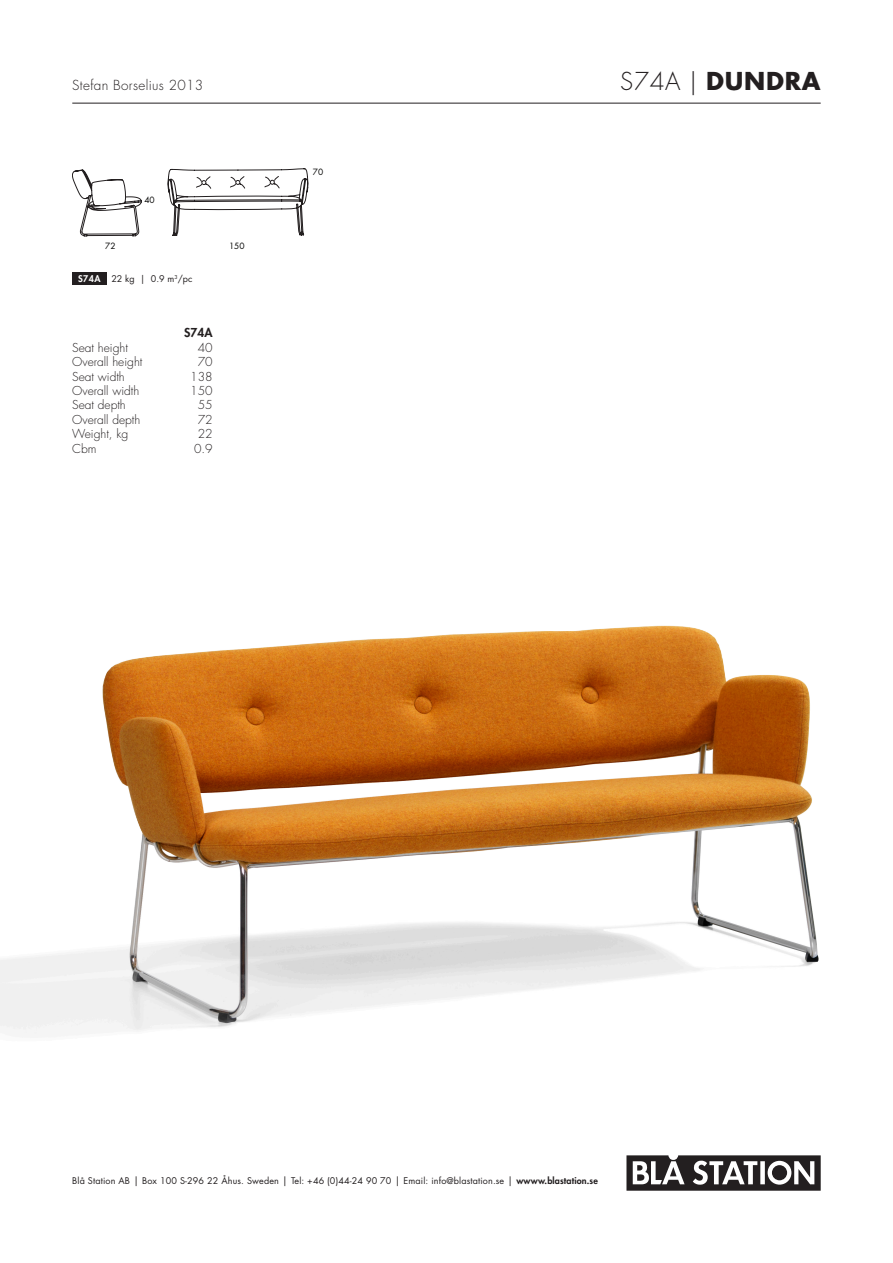
<style>
.page{position:relative;width:893px;height:1263px;background:#fff}
.page>*{position:absolute;margin:0;border:0;box-sizing:border-box;transform-origin:0 0}
.Rubrik{font:700 24px "Futura Std";letter-spacing:.03em;color:#231f20}
.Formgivare{font:300 13.5px "Futura Std";letter-spacing:.025em;color:#231f20}
.Mått{font:300 12px "Futura Std";color:#231f20}
.Mått_rubrik{font:800 12px "Futura Std";color:#231f20}
.Beskrivning{font:9px "Futura Std";letter-spacing:.015em;color:#231f20}
.Beskrivning-2{font:800 9px "Futura Std";color:#fff}
.t1{font:8.4px "Futura Std";color:#050504}
.s1{font-weight:300}
.s2{font-size:9.75px}
.s3{font-weight:800}
</style>
<div class="page">
<svg style="left:626px;top:1155px;width:195px;height:36px"></svg>
<hr style="left:72px;top:103px;width:749px;height:1px;background:#231f20">
<svg style="left:72px;top:168px;width:236px;height:69px"></svg>
<div style="left:72px;top:272px;width:34px;height:13px;background:#231f20"></div>
<img style="left:0;top:625px;width:819px;height:409px">
<p class="Formgivare" style="left:72px;top:77px;width:133px">Stefan Borselius 2013</p>
<p class="Rubrik" style="left:620px;top:65px;width:202px"><span class="s1">S74A |</span> DUNDRA</p>
<p class="t1" style="left:144px;top:194px;width:12px">40</p>
<p class="t1" style="left:105px;top:241px;width:12px">72</p>
<p class="t1" style="left:229px;top:241px;width:17px">150</p>
<p class="Beskrivning" style="left:111px;top:273px;width:82px">22 kg | 0.9 m<sup>3</sup>/pc</p>
<p class="Beskrivning-2" style="left:78px;top:273px;width:24px">S74A</p>
<p class="Mått_rubrik" style="left:184px;top:325px;width:30px">S74A</p>
<p class="Mått" style="left:72px;top:340px;width:57px">Seat height</p>
<p class="Mått" style="left:198px;top:340px;width:16px">40</p>
<p class="Mått" style="left:72px;top:354px;width:72px">Overall height</p>
<p class="Mått" style="left:198px;top:354px;width:16px">70</p>
<p class="Mått" style="left:72px;top:369px;width:54px">Seat width</p>
<p class="Mått" style="left:190px;top:369px;width:24px">138</p>
<p class="Mått" style="left:72px;top:383px;width:69px">Overall width</p>
<p class="Mått" style="left:190px;top:383px;width:24px">150</p>
<p class="Mått" style="left:72px;top:398px;width:55px">Seat depth</p>
<p class="Mått" style="left:198px;top:398px;width:16px">55</p>
<p class="Mått" style="left:72px;top:412px;width:70px">Overall depth</p>
<p class="Mått" style="left:198px;top:412px;width:16px">72</p>
<p class="Mått" style="left:72px;top:426px;width:58px">Weight, kg</p>
<p class="Mått" style="left:198px;top:426px;width:16px">22</p>
<p class="Mått" style="left:72px;top:441px;width:26px">Cbm</p>
<p class="Mått" style="left:194px;top:441px;width:20px">0.9</p>
<p class="t1" style="left:313px;top:167px;width:12px">70</p>
<p class="Beskrivning" style="left:72px;top:1175px;width:527px">Blå Station AB <span class="s2">|</span> Box 100 S-296 22 Åhus. Sweden <span class="s2">|</span> Tel: +46 (0)44-24 90 70 <span class="s2">|</span> Email: info@blastation.se <span class="s2">|</span> <span class="s3">wwww.blastation.se</span></p>
</div>
